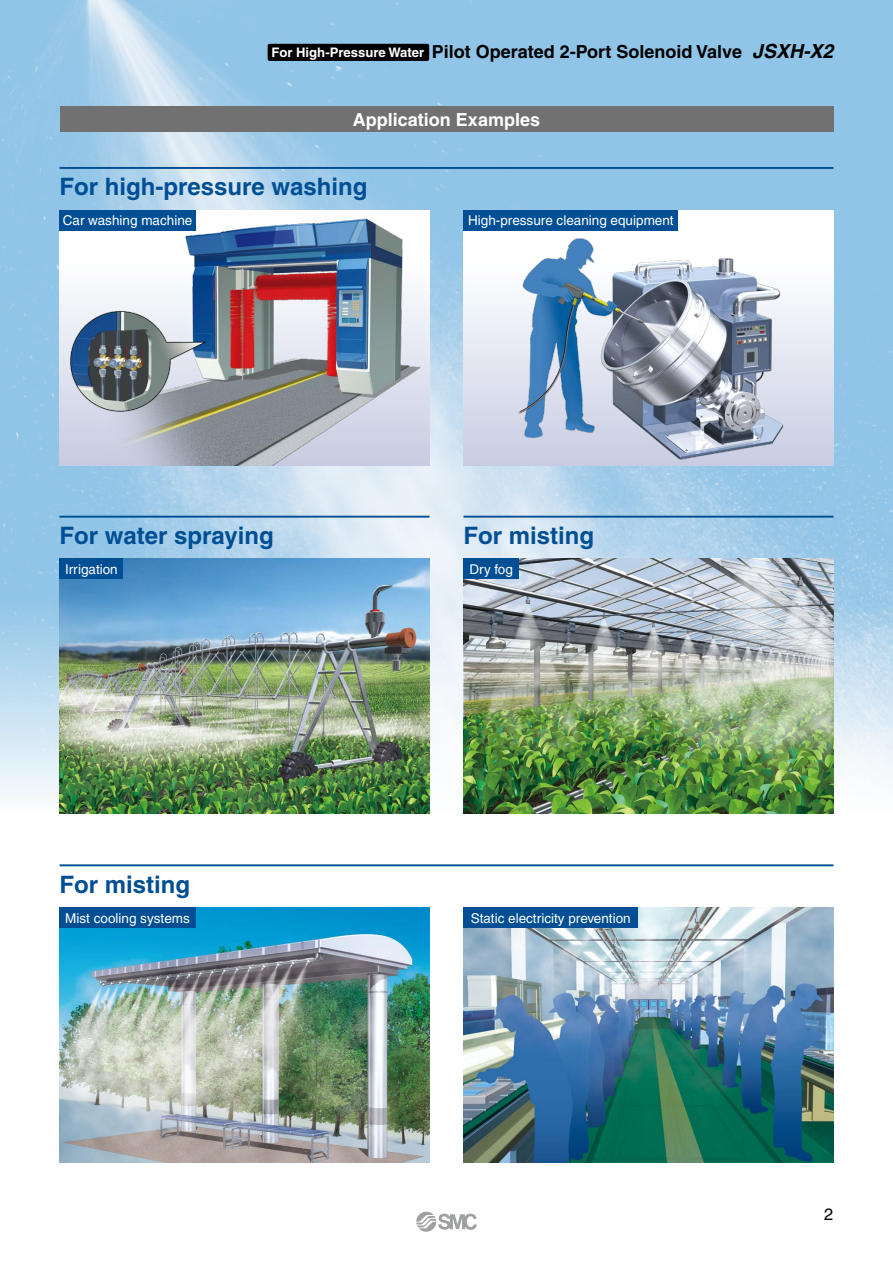
<style>
.page{position:relative;width:893px;height:1263px;background:#fff}
.page>*{position:absolute;margin:0;border:0;box-sizing:border-box;transform-origin:0 0}
.t1{font:700 24px "Helvetica";color:#004f94}
.t2{font:700 18px "Helvetica";color:#000}
.t3{font:700 18px "Helvetica";color:#fff}
.t4{font:16.5px "Helvetica";color:#000}
.t5{font:13.5px "Helvetica";color:#fff}
.s1{font-size:13.05px;color:#fff}
.s2{font-style:italic;font-size:19.5px}
</style>
<div class="page">
<img style="left:0;top:0;width:893px;height:812px">
<div style="left:60px;top:106px;width:773px;height:26px;background:#727171"></div>
<img style="left:60px;top:210px;width:364px;height:255px">
<div style="left:463px;top:210px;width:370px;height:255px;background:linear-gradient(to bottom,#fff,#ccd0e5)"></div>
<img style="left:519px;top:210px;width:271px;height:255px">
<img style="left:60px;top:559px;width:369px;height:255px">
<img style="left:60px;top:907px;width:369px;height:255px">
<img style="left:463px;top:907px;width:370px;height:255px">
<img style="left:463px;top:559px;width:370px;height:255px">
<div style="left:60px;top:210px;width:136px;height:20px;background:#004f94"></div>
<div style="left:60px;top:559px;width:63px;height:20px;background:#004f94"></div>
<div style="left:60px;top:907px;width:136px;height:21px;background:#004f94"></div>
<div style="left:463px;top:210px;width:215px;height:20px;background:#004f94"></div>
<div style="left:463px;top:559px;width:56px;height:20px;background:#004f94"></div>
<div style="left:463px;top:907px;width:175px;height:21px;background:#004f94"></div>
<hr style="left:60px;top:167px;width:773px;height:2px;background:#004f94">
<hr style="left:60px;top:516px;width:369px;height:2px;background:#004f94">
<hr style="left:463px;top:516px;width:370px;height:2px;background:#004f94">
<hr style="left:60px;top:864px;width:773px;height:2px;background:#004f94">
<div style="left:268px;top:44px;width:161px;height:17px;background:#000;border-radius:2px"></div>
<svg style="left:416px;top:1212px;width:61px;height:20px"></svg>
<p class="t2" style="left:271px;top:41px;width:564px"><span class="s1">For High-Pressure Water</span> Pilot Operated 2-Port Solenoid Valve <span class="s2">JSXH-X2</span></p>
<p class="t3" style="left:353px;top:108px;width:189px">Application Examples</p>
<p class="t1" style="left:60px;top:172px;width:310px">For high-pressure washing</p>
<p class="t5" style="left:63px;top:213px;width:131px">Car washing machine</p>
<p class="t5" style="left:468px;top:213px;width:207px">High-pressure cleaning equipment</p>
<p class="t1" style="left:60px;top:521px;width:216px">For water spraying</p>
<p class="t1" style="left:463px;top:521px;width:132px">For misting</p>
<p class="t5" style="left:65px;top:561px;width:54px">Irrigation</p>
<p class="t1" style="left:60px;top:870px;width:132px">For misting</p>
<p class="t5" style="left:65px;top:910px;width:126px">Mist cooling systems</p>
<p class="t5" style="left:469px;top:561px;width:45px">Dry fog</p>
<p class="t5" style="left:471px;top:910px;width:162px">Static electricity prevention</p>
<p class="t4" style="left:824px;top:1205px;width:11px">2</p>
</div>
